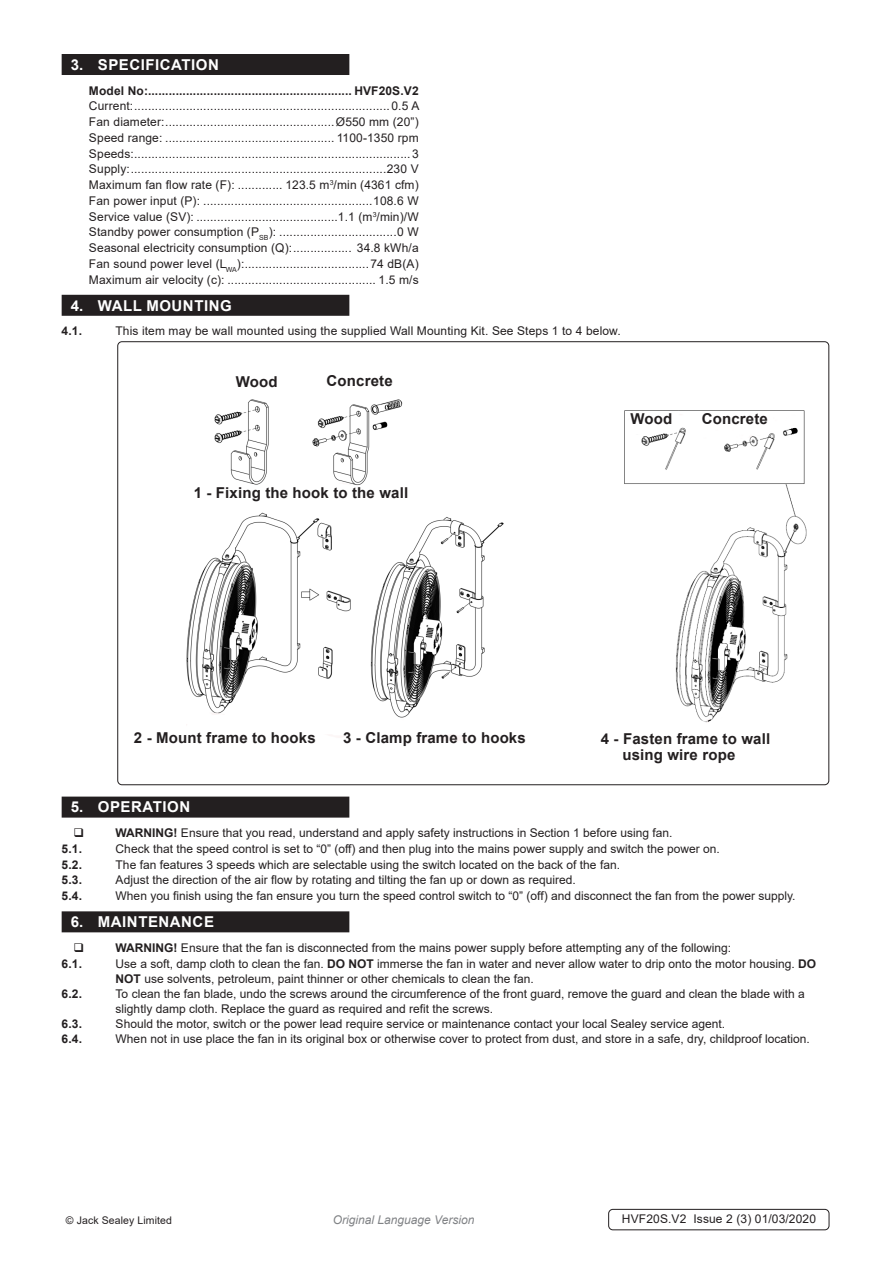
<style>
.page{position:relative;width:893px;height:1263px;background:#fff}
.page>*{position:absolute;margin:0;border:0;box-sizing:border-box;transform-origin:0 0}
.Ordered_List__Sectio{font:700 15px/15.8px "Arial";letter-spacing:.01em;color:#231f20}
.t1{font:700 15px "Arial";letter-spacing:.035em;color:#fff}
.Specifications__Tabb{font:12px/15px "Arial";color:#231f20}
.Specifications__Tabb-2{font:700 12px "Arial";letter-spacing:.01em;color:#231f20}
.Body__Footer{font:12px "Arial";letter-spacing:.01em;color:#231f20}
.t2{font:italic 12px "Arial";color:#808285}
.Body__Justified__7pt{font:10.5px "Arial";letter-spacing:.01em;color:#231f20}
.s1{font-weight:700}
</style>
<div class="page">
<div style="left:62px;top:54px;width:287px;height:21px;background:#231f20"></div>
<div style="left:62px;top:295px;width:287px;height:21px;background:#231f20"></div>
<div style="left:62px;top:797px;width:287px;height:21px;background:#231f20"></div>
<div style="left:62px;top:911px;width:287px;height:21px;background:#231f20"></div>
<img style="left:186px;top:399px;width:318px;height:338px">
<img style="left:624px;top:410px;width:183px;height:313px">
<div style="left:608px;top:1209px;width:221px;height:21px;border:1px solid #231f20;border-radius:4px"></div>
<p class="t1" style="left:71px;top:54px;width:150px">3. SPECIFICATION</p>
<p class="Specifications__Tabb-2" style="left:89px;top:82px;width:331px">Model No:........................................................... HVF20S.V2</p>
<p class="Specifications__Tabb" style="left:89px;top:98px;width:332px">Current:..........................................................................0.5 A</p>
<p class="Specifications__Tabb" style="left:89px;top:114px;width:331px">Fan diameter:.................................................Ø550 mm (20”)</p>
<p class="Specifications__Tabb" style="left:89px;top:130px;width:331px">Speed range: ................................................. 1100-1350 rpm</p>
<p class="Specifications__Tabb" style="left:89px;top:146px;width:331px">Speeds:................................................................................3</p>
<p class="Specifications__Tabb" style="left:89px;top:161px;width:331px">Supply:..........................................................................230 V</p>
<p class="Specifications__Tabb" style="left:89px;top:177px;width:331px">Maximum fan flow rate (F): ............. 123.5 m<sup>3</sup>/min (4361 cfm)</p>
<p class="Specifications__Tabb" style="left:89px;top:193px;width:331px">Fan power input (P): .................................................108.6 W</p>
<p class="Specifications__Tabb" style="left:89px;top:209px;width:331px">Service value (SV): .........................................1.1 (m<sup>3</sup>/min)/W</p>
<p class="Specifications__Tabb" style="left:89px;top:224px;width:331px">Standby power consumption (P<sub>SB</sub>): ..................................0 W</p>
<p class="Specifications__Tabb" style="left:89px;top:240px;width:331px">Seasonal electricity consumption (Q):................. 34.8 kWh/a</p>
<p class="Specifications__Tabb" style="left:89px;top:256px;width:331px">Fan sound power level (L<sub>WA</sub>):....................................74 dB(A)</p>
<p class="Specifications__Tabb" style="left:89px;top:272px;width:331px">Maximum air velocity (c): ........................................... 1.5 m/s</p>
<p class="t1" style="left:71px;top:295px;width:162px">4. WALL MOUNTING</p>
<p class="Specifications__Tabb-2" style="left:62px;top:323px;width:22px">4.1.</p>
<p class="Specifications__Tabb" style="left:115px;top:323px;width:507px">This item may be wall mounted using the supplied Wall Mounting Kit. See Steps 1 to 4 below.</p>
<p class="Ordered_List__Sectio" style="left:236px;top:374px;width:43px">Wood</p>
<p class="Ordered_List__Sectio" style="left:327px;top:373px;width:68px">Concrete</p>
<p class="Ordered_List__Sectio" style="left:194px;top:485px;width:216px">1 - Fixing the hook to the wall</p>
<p class="Ordered_List__Sectio" style="left:630px;top:411px;width:43px">Wood</p>
<p class="Ordered_List__Sectio" style="left:702px;top:411px;width:68px">Concrete</p>
<p class="Ordered_List__Sectio" style="left:134px;top:730px;width:183px">2 - Mount frame to hooks</p>
<p class="Ordered_List__Sectio" style="left:343px;top:730px;width:184px">3 - Clamp frame to hooks</p>
<p class="Ordered_List__Sectio" style="left:622px;top:731px;width:149px;text-indent:-22px">4 - Fasten frame to wall using wire rope</p>
<p class="t1" style="left:71px;top:796px;width:121px">5. OPERATION</p>
<p class="Specifications__Tabb" style="left:116px;top:825px;width:558px"><span class="s1">WARNING!</span> Ensure that you read, understand and apply safety instructions in Section 1 before using fan.</p>
<p class="Specifications__Tabb-2" style="left:62px;top:840px;width:22px">5.1.</p>
<p class="Specifications__Tabb" style="left:116px;top:841px;width:606px">Check that the speed control is set to “0” (off) and then plug into the mains power supply and switch the power on.</p>
<p class="Specifications__Tabb-2" style="left:62px;top:856px;width:22px">5.2.</p>
<p class="Specifications__Tabb" style="left:116px;top:857px;width:506px">The fan features 3 speeds which are selectable using the switch located on the back of the fan.</p>
<p class="Specifications__Tabb-2" style="left:62px;top:872px;width:22px">5.3.</p>
<p class="Specifications__Tabb" style="left:116px;top:872px;width:462px">Adjust the direction of the air flow by rotating and tilting the fan up or down as required.</p>
<p class="Specifications__Tabb-2" style="left:62px;top:887px;width:22px">5.4.</p>
<p class="Specifications__Tabb" style="left:116px;top:888px;width:681px">When you finish using the fan ensure you turn the speed control switch to “0” (off) and disconnect the fan from the power supply.</p>
<p class="t1" style="left:71px;top:911px;width:145px">6. MAINTENANCE</p>
<p class="Specifications__Tabb" style="left:116px;top:940px;width:617px"><span class="s1">WARNING!</span> Ensure that the fan is disconnected from the mains power supply before attempting any of the following:</p>
<p class="Specifications__Tabb-2" style="left:62px;top:955px;width:22px">6.1.</p>
<p class="Specifications__Tabb" style="left:116px;top:956px;width:702px">Use a soft, damp cloth to clean the fan. <span class="s1">DO NOT</span> immerse the fan in water and never allow water to drip onto the motor housing. <span class="s1">DO<br>NOT</span> use solvents, petroleum, paint thinner or other chemicals to clean the fan.</p>
<p class="Specifications__Tabb-2" style="left:62px;top:985px;width:22px">6.2.</p>
<p class="Specifications__Tabb" style="left:116px;top:986px;width:691px">To clean the fan blade, undo the screws around the circumference of the front guard, remove the guard and clean the blade with a slightly damp cloth. Replace the guard as required and refit the screws.</p>
<p class="Specifications__Tabb-2" style="left:62px;top:1015px;width:22px">6.3.</p>
<p class="Specifications__Tabb" style="left:116px;top:1016px;width:611px">Should the motor, switch or the power lead require service or maintenance contact your local Sealey service agent.</p>
<p class="Specifications__Tabb-2" style="left:62px;top:1031px;width:22px">6.4.</p>
<p class="Specifications__Tabb" style="left:116px;top:1031px;width:696px">When not in use place the fan in its original box or otherwise cover to protect from dust, and store in a safe, dry, childproof location.</p>
<p class="Body__Justified__7pt" style="left:66px;top:1213px;width:108px">© Jack Sealey Limited</p>
<p class="t2" style="left:333px;top:1212px;width:143px">Original Language Version</p>
<p class="Body__Footer" style="left:622px;top:1210px;width:196px">HVF20S.V2 Issue 2 (3) 01/03/2020</p>
</div>
